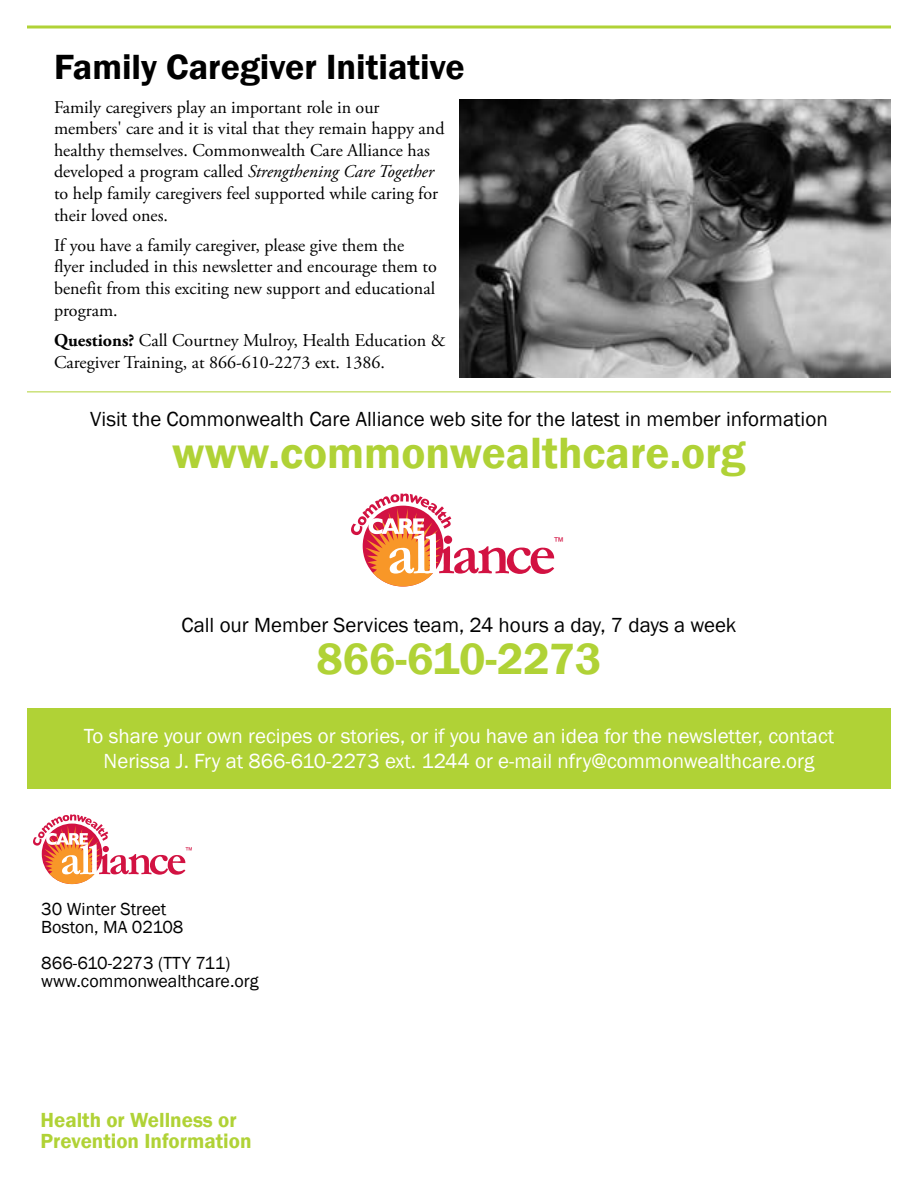
<style>
.page{position:relative;width:918px;height:1188px;background:#fff}
.page>*{position:absolute;margin:0;border:0;box-sizing:border-box;transform-origin:0 0}
.t1{font:600 45px "Franklin Gothic";color:#b0d236}
.t2{font:600 36px "Franklin Gothic";color:#000}
.t3{font:21px/25.2px "Franklin Gothic";color:#fff;text-align:center}
.t4{font:21px "Franklin Gothic";color:#000}
.t5{font:600 21px/21px "Franklin Gothic";color:#b0d236}
.t6{font:18px/21.6px "Adobe Garamond Pro";color:#000}
.t7{font:18px/18px "Franklin Gothic";color:#000}
.t8{font:11.25px "Gill Sans";color:#d21242}
.t9{font:8.4px "Gill Sans";color:#d21242}
.s1{font-style:italic}
.s2{font-weight:700}
</style>
<div class="page">
<div style="left:27px;top:708px;width:864px;height:81px;background:#b0d236"></div>
<svg style="left:33px;top:815px;width:152px;height:69px"></svg>
<svg style="left:351px;top:494px;width:203px;height:93px"></svg>
<hr style="left:27px;top:26px;width:864px;height:2px;background:#b0d236">
<hr style="left:27px;top:392px;width:864px;height:1px;background:#b0d236">
<img style="left:459px;top:99px;width:432px;height:279px">
<h2 class="t2" style="left:54px;top:45px;width:412px">Family Caregiver Initiative</h2>
<p class="t6" style="left:54px;top:97px;width:392px">Family caregivers play an important role in our members' care and it is vital that they remain happy and healthy themselves. Commonwealth Care Alliance has developed a program called <span class="s1">Strengthening Care Together </span>to help family caregivers feel supported while caring for their loved ones.</p>
<p class="t6" style="left:54px;top:235px;width:384px">If you have a family caregiver, please give them the flyer included in this newsletter and encourage them to benefit from this exciting new support and educational program.</p>
<p class="t6" style="left:54px;top:330px;width:393px"><span class="s2">Questions?</span> Call Courtney Mulroy, Health Education &amp;<br>Caregiver Training, at 866-610-2273 ext. 1386.</p>
<p class="t4" style="left:90px;top:406px;width:739px">Visit the Commonwealth Care Alliance web site for the latest in member information</p>
<h1 class="t1" style="left:172px;top:425px;width:575px">www.commonwealthcare.org</h1>
<p class="t8" style="left:553px;top:535px;width:13px">™</p>
<p class="t4" style="left:182px;top:612px;width:556px">Call our Member Services team, 24 hours a day, 7 days a week</p>
<h1 class="t1" style="left:316px;top:631px;width:287px">866-610-2273</h1>
<p class="t3" style="left:84px;top:724px;width:752px">To share your own recipes or stories, or if you have an idea for the newsletter, contact<br>Nerissa J. Fry at 866‑610‑2273 ext. 1244 or e-mail nfry@commonwealthcare.org</p>
<p class="t9" style="left:185px;top:846px;width:10px">™</p>
<p class="t7" style="left:41px;top:900px;width:144px">30 Winter Street<br>Boston, MA 02108</p>
<p class="t7" style="left:41px;top:954px;width:219px">866-610-2273 (TTY 711) www.commonwealthcare.org</p>
<p class="t5" style="left:40px;top:1109px;width:213px">Health or Wellness or<br>Prevention Information</p>
</div>
